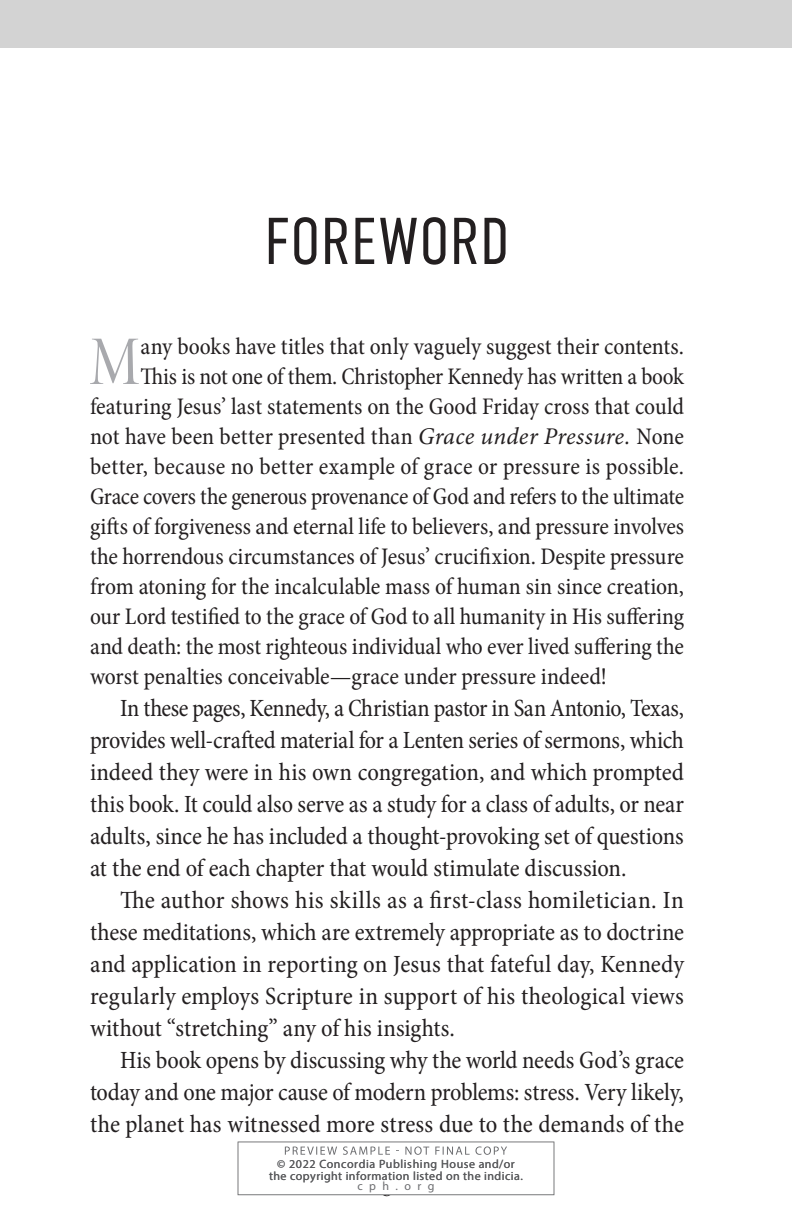
<style>
.page{position:relative;width:792px;height:1224px;background:#fff}
.page>*{position:absolute;margin:0;border:0;box-sizing:border-box;transform-origin:0 0}
.t1{font:71px "Minion Pro Cn Disp";color:#a8a9ad}
.t2{font:300 66px "DIN Condensed";letter-spacing:.015em;color:#231f20}
.t3{font:condensed 25px/32px "Minion Pro";letter-spacing:-.01em;color:#231f20;text-align:justify}
.t4{font:condensed 24px "Minion Pro";color:#231f20}
.t5{font:500 24px "Minion Pro";color:#231f20}
.t6{font:12px/11.4px "Myriad Pro";letter-spacing:.04em;color:#57585a;text-align:center}
.t7{font:12px "Myriad Pro";letter-spacing:.54em;color:#6c6d70}
.s1{font-style:italic;font-stretch:normal}
</style>
<div class="page">
<div style="left:0;top:0;width:792px;height:48px;background:#d3d3d3"></div>
<svg style="left:238px;top:1142px;width:316px;height:53px"></svg>
<h2 class="t2" style="left:264px;top:204px;width:247px">FOREWORD</h2>
<h1 class="t1" style="left:89px;top:318px;width:53px">M</h1>
<p class="t4" style="left:140px;top:331px;width:545px">any books have titles that only vaguely suggest their contents.</p>
<p class="t4" style="left:140px;top:361px;width:546px">This is not one of them. Christopher Kennedy has written a book</p>
<p class="t4" style="left:90px;top:391px;width:596px">featuring Jesus’ last statements on the Good Friday cross that could</p>
<p class="t4" style="left:90px;top:421px;width:596px">not have been better presented than <span class="s1">Grace under Pressure.</span> None</p>
<p class="t4" style="left:90px;top:451px;width:596px">better, because no better example of grace or pressure is possible.</p>
<p class="t4" style="left:90px;top:481px;width:596px">Grace covers the generous provenance of God and refers to the ultimate</p>
<p class="t4" style="left:90px;top:511px;width:596px">gifts of forgiveness and eternal life to believers, and pressure involves</p>
<p class="t4" style="left:90px;top:541px;width:596px">the horrendous circumstances of Jesus’ crucifixion. Despite pressure</p>
<p class="t4" style="left:90px;top:571px;width:596px">from atoning for the incalculable mass of human sin since creation,</p>
<p class="t4" style="left:90px;top:601px;width:596px">our Lord testified to the grace of God to all humanity in His suffering</p>
<p class="t4" style="left:90px;top:631px;width:595px">and death: the most righteous individual who ever lived suffering the</p>
<p class="t4" style="left:90px;top:661px;width:518px">worst penalties conceivable—grace under pressure indeed!</p>
<p class="t3" style="left:90px;top:692px;width:596px;text-indent:30px">In these pages, Kennedy, a Christian pastor in San Antonio, Texas, provides well-crafted material for a Lenten series of sermons, which indeed they were in his own congregation, and which prompted this book. It could also serve as a study for a class of adults, or near adults, since he has included a thought-provoking set of questions at the end of each chapter that would stimulate discussion.</p>
<p class="t3" style="left:90px;top:884px;width:596px;text-indent:30px">The author shows his skills as a first-class homiletician. In these meditations, which are extremely appropriate as to doctrine and application in reporting on Jesus that fateful day, Kennedy regularly employs Scripture in support of his theological views without “stretching” any of his insights.</p>
<p class="t3" style="left:90px;top:1044px;width:596px;text-indent:30px">His book opens by discussing why the world needs God’s grace today and one major cause of modern problems: stress. Very likely, the planet has witnessed more stress due to the demands of the</p>
<p class="t6" style="left:269px;top:1158px;width:255px">© 2022 Concordia Publishing House and/or the copyright information listed on the indicia.</p>
<p class="t7" style="left:357px;top:1178px;width:79px">cph.org</p>
<p class="t5" style="left:381px;top:1172px;width:13px">8</p>
</div>
